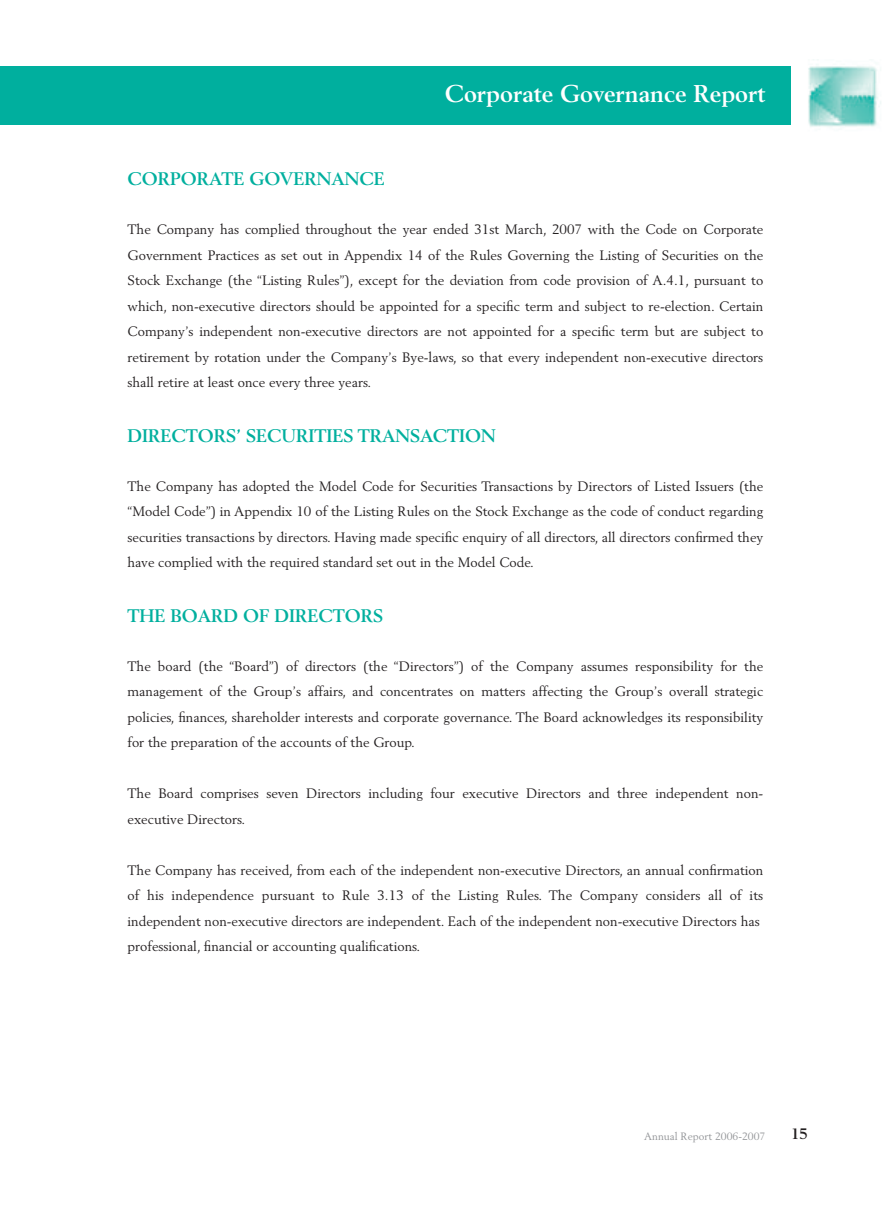
<style>
.page{position:relative;width:893px;height:1212px;background:#fff}
.page>*{position:absolute;margin:0;border:0;box-sizing:border-box;transform-origin:0 0}
.t1{font:700 24px "Berling";color:#fff}
.t2{font:700 18px "Berling";color:#00af9e}
.t3{font:700 15px "Berling";color:#231f20}
.t4{font:13.5px/25.5px "Berling";color:#231f20;text-align:justify}
.t5{font:10.5px "Berling";color:#939598}
</style>
<div class="page">
<div style="left:0;top:66px;width:791px;height:58px;background:#00af9e"></div>
<img style="left:808px;top:66px;width:73px;height:61px">
<p class="t1" style="left:445px;top:83px;width:322px">Corporate Governance Report</p>
<p class="t2" style="left:128px;top:172px;width:259px">CORPORATE GOVERNANCE</p>
<p class="t4" style="left:128px;top:217px;width:637px">The Company has complied throughout the year ended 31st March, 2007 with the Code on Corporate Government Practices as set out in Appendix 14 of the Rules Governing the Listing of Securities on the Stock Exchange (the “Listing Rules”), except for the deviation from code provision of A.4.1, pursuant to which, non-executive directors should be appointed for a specific term and subject to re-election. Certain Company’s independent non-executive directors are not appointed for a specific term but are subject to retirement by rotation under the Company’s Bye-laws, so that every independent non-executive directors shall retire at least once every three years.</p>
<p class="t2" style="left:128px;top:428px;width:370px">DIRECTORS’ SECURITIES TRANSACTION</p>
<p class="t4" style="left:128px;top:474px;width:637px">The Company has adopted the Model Code for Securities Transactions by Directors of Listed Issuers (the “Model Code”) in Appendix 10 of the Listing Rules on the Stock Exchange as the code of conduct regarding securities transactions by directors. Having made specific enquiry of all directors, all directors confirmed they have complied with the required standard set out in the Model Code.</p>
<p class="t2" style="left:128px;top:608px;width:257px">THE BOARD OF DIRECTORS</p>
<p class="t4" style="left:128px;top:654px;width:637px">The board (the “Board”) of directors (the “Directors”) of the Company assumes responsibility for the management of the Group’s affairs, and concentrates on matters affecting the Group’s overall strategic policies, finances, shareholder interests and corporate governance. The Board acknowledges its responsibility for the preparation of the accounts of the Group.</p>
<p class="t4" style="left:128px;top:781px;width:637px">The Board comprises seven Directors including four executive Directors and three independent non&shy;executive Directors.</p>
<p class="t4" style="left:128px;top:858px;width:637px;text-align:left">The Company has received, from each of the independent non-executive Directors, an annual confirmation of his independence pursuant to Rule 3.13 of the Listing Rules. The Company considers all of its independent non-executive directors are independent. Each of the independent non-executive Directors has professional, financial or accounting qualifications.</p>
<p class="t5" style="left:644px;top:1131px;width:123px">Annual Report 2006-2007</p>
<p class="t3" style="left:791px;top:1128px;width:18px">15</p>
</div>
